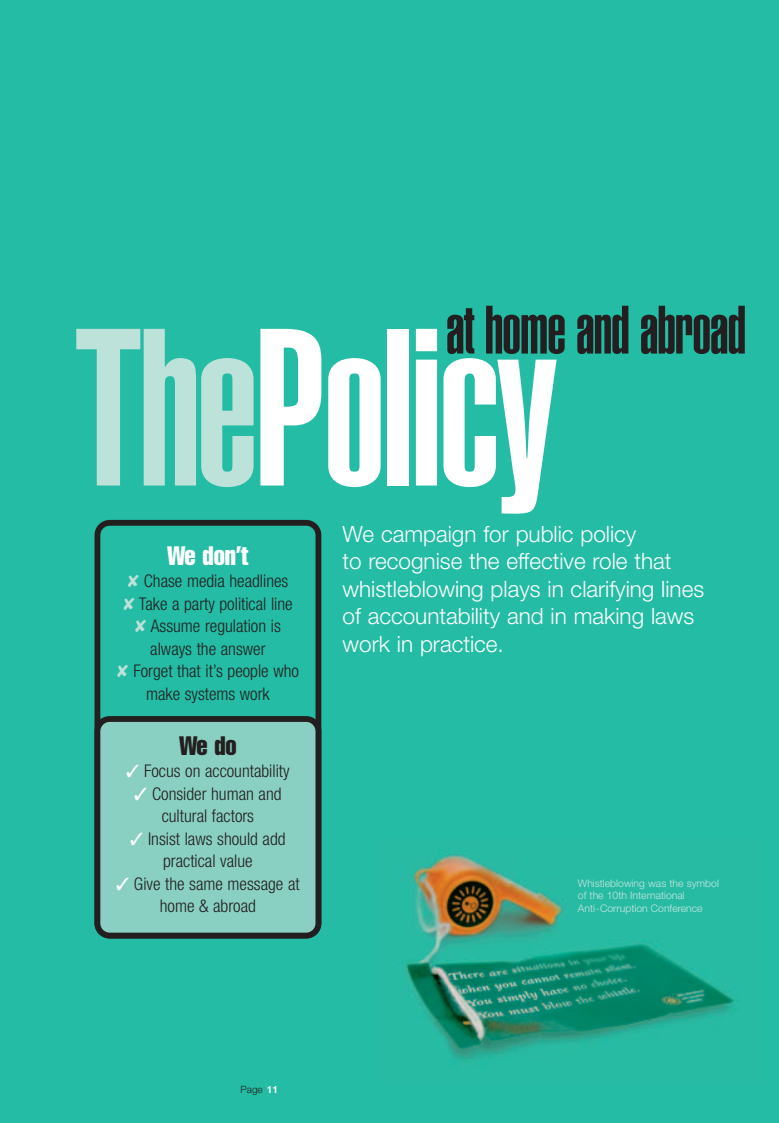
<style>
.page{position:relative;width:779px;height:1123px;background:#fff}
.page>*{position:absolute;margin:0;border:0;box-sizing:border-box;transform-origin:0 0}
.t1{font:900 extra-condensed 220px "Helvetica";letter-spacing:-.015em;color:#fff}
.t2{font:900 extra-condensed 67.12px "Helvetica";letter-spacing:-.015em;color:#231f20}
.t3{font:extra-condensed 26.25px "Helvetica";color:#fff}
.t4{font:extra-condensed 26.25px "Helvetica";color:#231f20}
.t5{font:300 22.5px/27.5px "Helvetica Neue";color:#fff}
.t6{font:300 condensed 17.5px/22.5px "Helvetica Neue";color:#231f20;text-align:center}
.t7{font:300 10.38px/12.5px "Helvetica Neue";color:#cae7e0}
.t8{font:300 10px "Helvetica Neue";color:#231f20}
.s1{color:#bde2da}
.s2{color:#fff}
.s3{font-weight:700;color:#fff}
</style>
<div class="page">
<div style="left:0;top:0;width:779px;height:1122px;background:#24bca4"></div>
<svg style="left:94px;top:520px;width:227px;height:196px"></svg>
<svg style="left:94px;top:716px;width:227px;height:222px;background:#7ebeb2"></svg>
<img style="left:399px;top:852px;width:340px;height:208px">
<h2 class="t2" style="left:446px;top:306px;width:302px">at home and abroad</h2>
<h1 class="t1" style="left:74px;top:329px;width:485px"><span class="s1">The</span>Policy</h1>
<h3 class="t3" style="left:167px;top:546px;width:83px">We don’t</h3>
<p class="t6" style="left:117px;top:571px;width:184px"><span class="s1">✘</span> Chase media headlines<br><span class="s1">✘</span> Take a party political line <span class="s1">✘</span> Assume regulation is always the answer<br><span class="s1">✘</span> Forget that it’s people who make systems work</p>
<h3 class="t4" style="left:179px;top:736px;width:59px">We do</h3>
<p class="t6" style="left:126px;top:761px;width:165px"><span class="s2">✓</span> Focus on accountability</p>
<p class="t6" style="left:134px;top:783px;width:149px"><span class="s2">✓</span> Consider human and cultural factors</p>
<p class="t6" style="left:130px;top:828px;width:157px"><span class="s2">✓</span> Insist laws should add practical value</p>
<p class="t6" style="left:116px;top:873px;width:185px"><span class="s2">✓</span> Give the same message at home &amp; abroad</p>
<p class="t5" style="left:342px;top:522px;width:363px">We campaign for public policy<br>to recognise the effective role that whistleblowing plays in clarifying lines of accountability and in making laws work in practice.</p>
<p class="t7" style="left:578px;top:877px;width:143px">Whistleblowing was the symbol of the 10th International<br>Anti-Corruption Conference</p>
<p class="t8" style="left:240px;top:1086px;width:39px">Page <span class="s3">11</span></p>
</div>
